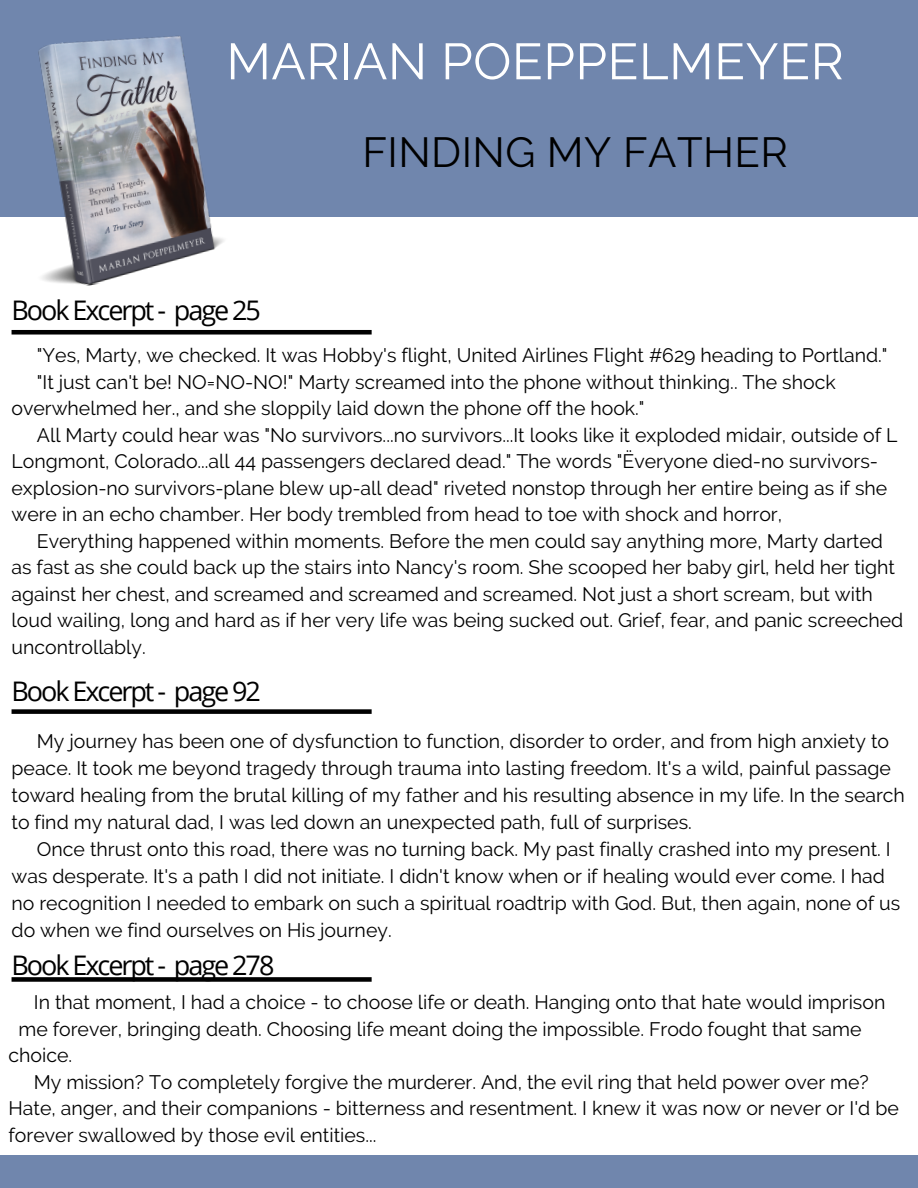
<style>
.page{position:relative;width:918px;height:1188px;background:#fff}
.page>*{position:absolute;margin:0;border:0;box-sizing:border-box;transform-origin:0 0}
.t1{font:50.85px "Raleway";letter-spacing:.01em;color:#fff}
.t2{font:42px "Raleway";letter-spacing:.01em;color:#000}
.t3{font:27px "Open Sans";letter-spacing:-.075em;color:#000}
.t4{font:19.5px/27px "Raleway";color:#000}
</style>
<div class="page">
<div style="left:0;top:1155px;width:918px;height:33px;background:#7086ad"></div>
<svg style="left:12px;top:330px;width:360px;height:5px;background:#181818"></svg>
<div style="left:0;top:0;width:918px;height:217px;background:#7086ad"></div>
<img style="left:38px;top:36px;width:186px;height:250px">
<svg style="left:12px;top:709px;width:360px;height:5px;background:#161616"></svg>
<svg style="left:12px;top:977px;width:360px;height:5px;background:#161616"></svg>
<h1 class="t1" style="left:226px;top:32px;width:619px">MARIAN POEPPELMEYER</h1>
<h3 class="t3" style="left:12px;top:291px;width:251px">Book Excerpt - page 25</h3>
<h2 class="t2" style="left:362px;top:127px;width:427px">FINDING MY FATHER</h2>
<p class="t4" style="left:37px;top:342px;width:852px">"Yes, Marty, we checked. It was Hobby's flight, United Airlines Flight #629 heading to Portland."</p>
<p class="t4" style="left:37px;top:369px;width:800px">"It just can't be! NO=NO-NO!" Marty screamed into the phone without thinking.. The shock</p>
<p class="t4" style="left:12px;top:395px;width:635px">overwhelmed her., and she sloppily laid down the phone off the hook."</p>
<p class="t4" style="left:37px;top:421px;width:862px">All Marty could hear was "No survivors...no survivors...It looks like it exploded midair, outside of L</p>
<p class="t4" style="left:12px;top:448px;width:868px">Longmont, Colorado...all 44 passengers declared dead." The words "Ëveryone died-no survivors-</p>
<p class="t4" style="left:12px;top:474px;width:877px">explosion-no survivors-plane blew up-all dead" riveted nonstop through her entire being as if she</p>
<p class="t4" style="left:12px;top:501px;width:772px">were in an echo chamber. Her body trembled from head to toe with shock and horror,</p>
<p class="t4" style="left:37px;top:527px;width:848px">Everything happened within moments. Before the men could say anything more, Marty darted</p>
<p class="t4" style="left:12px;top:554px;width:885px">as fast as she could back up the stairs into Nancy's room. She scooped her baby girl, held her tight</p>
<p class="t4" style="left:12px;top:580px;width:863px">against her chest, and screamed and screamed and screamed. Not just a short scream, but with</p>
<p class="t4" style="left:12px;top:607px;width:893px">loud wailing, long and hard as if her very life was being sucked out. Grief, fear, and panic screeched</p>
<p class="t4" style="left:12px;top:633px;width:136px">uncontrollably.</p>
<h3 class="t3" style="left:12px;top:672px;width:251px">Book Excerpt - page 92</h3>
<p class="t4" style="left:12px;top:728px;width:895px;text-indent:25px">My journey has been one of dysfunction to function, disorder to order, and from high anxiety to peace. It took me beyond tragedy through trauma into lasting freedom. It's a wild, painful passage toward healing from the brutal killing of my father and his resulting absence in my life. In the search to find my natural dad, I was led down an unexpected path, full of surprises.</p>
<p class="t4" style="left:12px;top:836px;width:890px;text-indent:25px">Once thrust onto this road, there was no turning back. My past finally crashed into my present. I was desperate. It's a path I did not initiate. I didn't know when or if healing would ever come. I had no recognition I needed to embark on such a spiritual roadtrip with God. But, then again, none of us do when we find ourselves on His journey.</p>
<h3 class="t3" style="left:12px;top:946px;width:264px">Book Excerpt - page 278</h3>
<p class="t4" style="left:34px;top:989px;width:853px">In that moment, I had a choice - to choose life or death. Hanging onto that hate would imprison</p>
<p class="t4" style="left:18px;top:1015px;width:845px">me forever, bringing death. Choosing life meant doing the impossible. Frodo fought that same</p>
<p class="t4" style="left:9px;top:1042px;width:65px">choice.</p>
<p class="t4" style="left:34px;top:1068px;width:836px">My mission? To completely forgive the murderer. And, the evil ring that held power over me?</p>
<p class="t4" style="left:9px;top:1095px;width:892px">Hate, anger, and their companions - bitterness and resentment. I knew it was now or never or I'd be</p>
<p class="t4" style="left:9px;top:1121px;width:369px">forever swallowed by those evil entities...</p>
</div>
